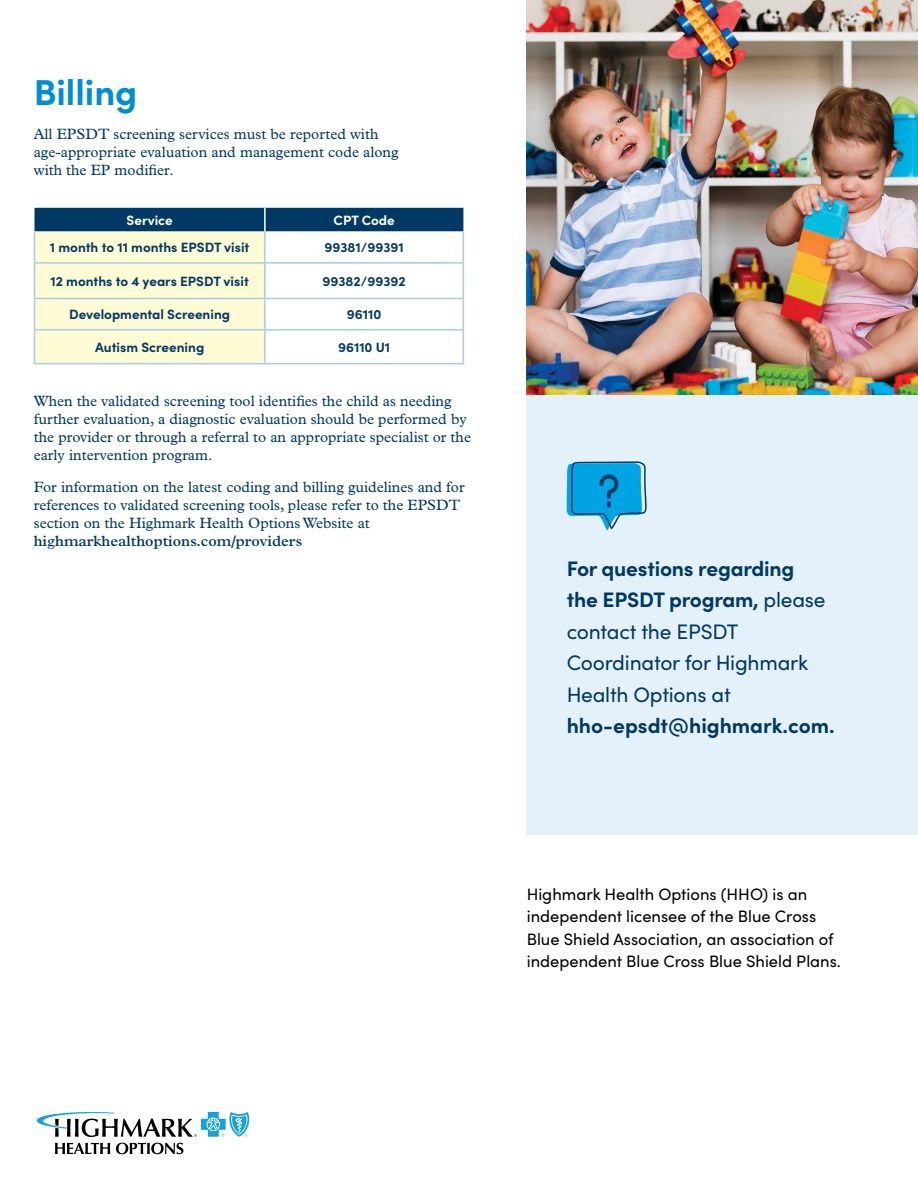
<style>
.page{position:relative;width:918px;height:1188px;background:#fff}
.page>*{position:absolute;margin:0;border:0;box-sizing:border-box;transform-origin:0 0}
.t1{font:700 36px "Sofia Pro";color:#008dd1}
.t2{font:21px/31.5px "Sofia Pro";letter-spacing:-.01em;color:#003963}
.t3{font:700 21px "Sofia Pro";color:#003963}
.t4{font:16.5px/22.5px "Sofia Pro";color:#000}
.t5{font:15px/18px "Plantin MT Pro";color:#003963}
.t6{font:600 15px "Plantin MT Pro";color:#003963}
.t7{font:700 13.5px "Sofia Pro";color:#003963}
.t8{font:700 13.5px "Sofia Pro";color:#fff}
.s1{font-weight:700}
</style>
<div class="page">
<div style="left:527px;top:0;width:391px;height:835px;background:#e4f1fb"></div>
<svg style="left:567px;top:461px;width:80px;height:70px"></svg>
<svg style="left:34px;top:208px;width:429px;height:155px"></svg>
<hr style="left:264px;top:208px;width:2px;height:24px;background:#fff">
<hr style="left:34px;top:232px;width:1px;height:30px;background:#a5cbec">
<hr style="left:264px;top:232px;width:2px;height:30px;background:#a5cbec">
<hr style="left:463px;top:232px;width:1px;height:30px;background:#a5cbec">
<hr style="left:34px;top:262px;width:231px;height:2px;background:#a5cbec">
<hr style="left:34px;top:264px;width:1px;height:34px;background:#a5cbec">
<hr style="left:265px;top:262px;width:199px;height:2px;background:#a5cbec">
<hr style="left:264px;top:264px;width:2px;height:34px;background:#a5cbec">
<hr style="left:463px;top:264px;width:1px;height:34px;background:#a5cbec">
<hr style="left:34px;top:298px;width:231px;height:1px;background:#a5cbec">
<hr style="left:34px;top:299px;width:1px;height:30px;background:#a5cbec">
<hr style="left:265px;top:298px;width:199px;height:1px;background:#a5cbec">
<hr style="left:264px;top:299px;width:2px;height:30px;background:#a5cbec">
<hr style="left:463px;top:299px;width:1px;height:30px;background:#a5cbec">
<hr style="left:34px;top:329px;width:231px;height:2px;background:#a5cbec">
<hr style="left:34px;top:331px;width:1px;height:32px;background:#a5cbec">
<hr style="left:265px;top:329px;width:199px;height:2px;background:#a5cbec">
<hr style="left:264px;top:331px;width:2px;height:32px;background:#a5cbec">
<hr style="left:463px;top:331px;width:1px;height:32px;background:#a5cbec">
<hr style="left:34px;top:363px;width:231px;height:1px;background:#a5cbec">
<hr style="left:265px;top:363px;width:199px;height:1px;background:#a5cbec">
<img style="left:526px;top:0;width:392px;height:394px">
<svg style="left:55px;top:1143px;width:55px;height:11px"></svg>
<svg style="left:116px;top:1143px;width:67px;height:11px"></svg>
<svg style="left:37px;top:1112px;width:212px;height:25px"></svg>
<h1 class="t1" style="left:34px;top:64px;width:105px">Billing</h1>
<p class="t5" style="left:34px;top:125px;width:366px">All EPSDT screening services must be reported with age-appropriate evaluation and management code along with the EP modifier.</p>
<p class="t8" style="left:127px;top:209px;width:48px">Service</p>
<p class="t8" style="left:334px;top:209px;width:63px">CPT Code</p>
<p class="t7" style="left:50px;top:237px;width:201px">1 month to 11 months EPSDT visit</p>
<p class="t7" style="left:324px;top:237px;width:81px">99381/99391</p>
<p class="t7" style="left:50px;top:270px;width:200px">12 months to 4 years EPSDT visit</p>
<p class="t7" style="left:322px;top:270px;width:85px">99382/99392</p>
<p class="t7" style="left:69px;top:304px;width:163px">Developmental Screening</p>
<p class="t7" style="left:347px;top:304px;width:36px">96110</p>
<p class="t7" style="left:95px;top:336px;width:111px">Autism Screening</p>
<p class="t7" style="left:338px;top:336px;width:54px">96110 U1</p>
<p class="t5" style="left:34px;top:392px;width:439px">When the validated screening tool identifies the child as needing further evaluation, a diagnostic evaluation should be performed by the provider or through a referral to an appropriate specialist or the early intervention program.</p>
<p class="t5" style="left:34px;top:478px;width:432px">For information on the latest coding and billing guidelines and for references to validated screening tools, please refer to the EPSDT section on the Highmark Health Options Website at</p>
<p class="t6" style="left:34px;top:532px;width:270px">highmarkhealthoptions.com/providers</p>
<h2 class="t2" style="left:567px;top:551px;width:260px"><span class="s1">For questions regarding the EPSDT program,</span> please contact the EPSDT<br>Coordinator for Highmark<br>Health Options at</h2>
<h2 class="t3" style="left:567px;top:710px;width:269px">hho-epsdt@highmark.com.</h2>
<p class="t4" style="left:527px;top:882px;width:316px">Highmark Health Options (HHO) is an independent licensee of the Blue Cross Blue Shield Association, an association of independent Blue Cross Blue Shield Plans.</p>
</div>
